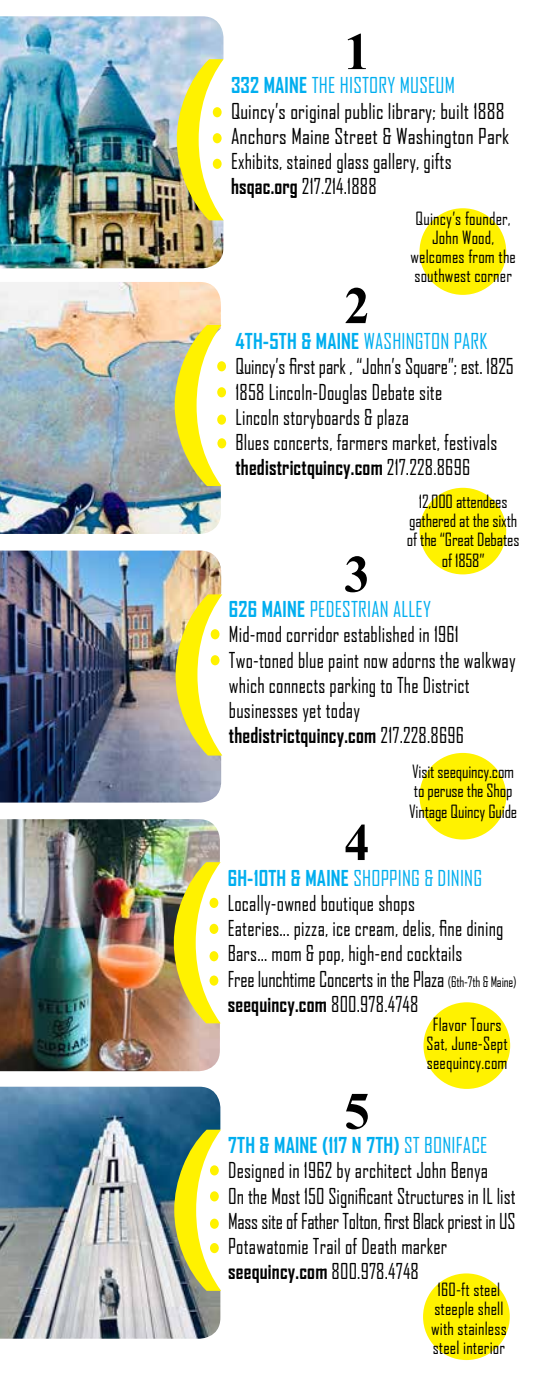
<style>
.page{position:relative;width:536px;height:1386px;background:#fff}
.page>*{position:absolute;margin:0;border:0;box-sizing:border-box;transform-origin:0 0}
.t1{font:700 175px "Gill Sans";color:#fff200;scale:.8 1}
.t2{font:700 52.5px "Times New Roman";color:#000}
.t3{font:21px/25.2px "Agency FB";letter-spacing:.01em;color:#000;scale:.92 1}
.t4{font:21px/25.2px "Agency FB";letter-spacing:.01em;color:#000}
.t5{font:700 21px "Agency FB";letter-spacing:.01em;color:#000;scale:.92 1}
.t6{font:17.5px/19.2px "Agency FB";letter-spacing:.01em;color:#000;text-align:center}
.t7{font:17.5px/19.2px "Agency FB";letter-spacing:-.01em;color:#000;text-align:center}
.s1{font-weight:700;color:#00aeef}
.s2{color:#00aeef}
.s3{font-weight:700}
.s4{font-weight:400}
.s5{font-size:14px}
</style>
<div class="page">
<img style="left:0;top:16px;width:223px;height:252px">
<div style="left:188px;top:27px;width:235px;height:225px;background:#fff;border-radius:50%"></div>
<div style="left:213px;top:107px;width:8px;height:10px;background:#fff200;border-radius:50%"></div>
<div style="left:213px;top:133px;width:8px;height:10px;background:#fff200;border-radius:50%"></div>
<div style="left:213px;top:159px;width:8px;height:10px;background:#fff200;border-radius:50%"></div>
<img style="left:0;top:282px;width:221px;height:252px">
<div style="left:187px;top:294px;width:235px;height:225px;background:#fff;border-radius:50%"></div>
<div style="left:217px;top:361px;width:9px;height:10px;background:#fff200;border-radius:50%"></div>
<div style="left:217px;top:387px;width:9px;height:10px;background:#fff200;border-radius:50%"></div>
<div style="left:217px;top:415px;width:9px;height:10px;background:#fff200;border-radius:50%"></div>
<div style="left:217px;top:438px;width:9px;height:10px;background:#fff200;border-radius:50%"></div>
<img style="left:0;top:819px;width:220px;height:252px">
<div style="left:185px;top:830px;width:235px;height:225px;background:#fff;border-radius:50%"></div>
<div style="left:209px;top:898px;width:9px;height:10px;background:#fff200;border-radius:50%"></div>
<div style="left:209px;top:924px;width:9px;height:10px;background:#fff200;border-radius:50%"></div>
<div style="left:209px;top:951px;width:9px;height:10px;background:#fff200;border-radius:50%"></div>
<div style="left:209px;top:976px;width:9px;height:10px;background:#fff200;border-radius:50%"></div>
<img style="left:0;top:551px;width:221px;height:252px">
<div style="left:186px;top:561px;width:235px;height:225px;background:#fff;border-radius:50%"></div>
<div style="left:211px;top:629px;width:8px;height:10px;background:#fff200;border-radius:50%"></div>
<div style="left:211px;top:655px;width:8px;height:10px;background:#fff200;border-radius:50%"></div>
<img style="left:0;top:1087px;width:220px;height:252px">
<div style="left:185px;top:1097px;width:235px;height:225px;background:#fff;border-radius:50%"></div>
<div style="left:210px;top:1165px;width:9px;height:10px;background:#fff200;border-radius:50%"></div>
<div style="left:210px;top:1191px;width:9px;height:10px;background:#fff200;border-radius:50%"></div>
<div style="left:210px;top:1219px;width:9px;height:10px;background:#fff200;border-radius:50%"></div>
<div style="left:210px;top:1243px;width:9px;height:10px;background:#fff200;border-radius:50%"></div>
<div style="left:423px;top:1273px;width:86px;height:87px;background:#fff200;border-radius:50%"></div>
<div style="left:423px;top:1002px;width:87px;height:87px;background:#fff200;border-radius:50%"></div>
<div style="left:419px;top:208px;width:87px;height:87px;background:#fff200;border-radius:50%"></div>
<div style="left:419px;top:488px;width:87px;height:86px;background:#fff200;border-radius:50%"></div>
<div style="left:419px;top:753px;width:87px;height:87px;background:#fff200;border-radius:50%"></div>
<h1 class="t1" style="left:170px;top:49px;width:69px">(</h1>
<h1 class="t1" style="left:168px;top:315px;width:69px">(</h1>
<h2 class="t2" style="left:344px;top:20px;width:27px">1</h2>
<p class="t4" style="left:231px;top:73px;width:280px"><span class="s1">332 MAINE</span> <span class="s2">THE HISTORY MUSEUM </span>Quincy’s original public library; built 1888<br>Anchors Maine Street &amp; Washington Park Exhibits, stained glass gallery, gifts <span class="s3">hsqac.org</span> 217.214.1888</p>
<h2 class="t2" style="left:344px;top:274px;width:27px">2</h2>
<p class="t6" style="left:410px;top:208px;width:107px">Quincy’s founder,<br>John Wood, welcomes from the southwest corner</p>
<p class="t3" style="left:235px;top:328px;width:304px"><span class="s1">4TH-5TH &amp; MAINE</span> <span class="s2">WASHINGTON PARK </span>Quincy’s first park , “John’s Square”; est. 1825<br>1858 Lincoln-Douglas Debate site<br>Lincoln storyboards &amp; plaza<br>Blues concerts, farmers market, festivals</p>
<p class="t5" style="left:235px;top:458px;width:257px">thedistrictquincy.com <span class="s4">217.228.8696</span></p>
<h2 class="t2" style="left:344px;top:543px;width:27px">3</h2>
<p class="t7" style="left:407px;top:491px;width:114px">12,000 attendees gathered at the sixth of the “Great Debates</p>
<p class="t6" style="left:441px;top:551px;width:44px">of 1858”</p>
<h1 class="t1" style="left:169px;top:584px;width:69px">(</h1>
<p class="t3" style="left:229px;top:596px;width:313px"><span class="s1">626 MAINE</span> <span class="s2">PEDESTRIAN ALLEY<br></span>Mid-mod corridor established in 1961<br>Two-toned blue paint now adorns the walkway which connects parking to The District businesses yet today</p>
<p class="t5" style="left:229px;top:726px;width:257px">thedistrictquincy.com <span class="s4">217.228.8696</span></p>
<h2 class="t2" style="left:344px;top:811px;width:27px">4</h2>
<p class="t7" style="left:412px;top:761px;width:103px;text-align:left">Visit seequincy.com to peruse the Shop</p>
<p class="t7" style="left:409px;top:802px;width:110px">Vintage Quincy Guide</p>
<h1 class="t1" style="left:167px;top:852px;width:69px">(</h1>
<p class="t3" style="left:228px;top:865px;width:315px"><span class="s1">6H-10TH &amp; MAINE</span> <span class="s2">SHOPPING &amp; DINING </span>Locally-owned boutique shops<br>Eateries... pizza, ice cream, delis, fine dining Bars... mom &amp; pop, high-end cocktails<br>Free lunchtime Concerts in the Plaza <span class="s5">(6th-7th &amp; Maine)</span></p>
<p class="t5" style="left:228px;top:995px;width:209px">seequincy.com <span class="s4">800.978.4748</span></p>
<p class="t6" style="left:426px;top:1014px;width:83px">Flavor Tours<br>Sat, June-Sept seequincy.com</p>
<h2 class="t2" style="left:344px;top:1080px;width:27px">5</h2>
<h1 class="t1" style="left:168px;top:1119px;width:69px">(</h1>
<p class="t3" style="left:228px;top:1132px;width:314px"><span class="s1">7TH &amp; MAINE (117 N 7TH)</span> <span class="s2">ST BONIFACE </span>Designed in 1962 by architect John Benya<br>On the Most 150 Significant Structures in IL list Mass site of Father Tolton, first Black priest in US Potawatomie Trail of Death marker</p>
<p class="t5" style="left:228px;top:1263px;width:209px">seequincy.com <span class="s4">800.978.4748</span></p>
<p class="t6" style="left:431px;top:1280px;width:77px">160-ft steel steeple shell with stainless steel interior</p>
</div>
